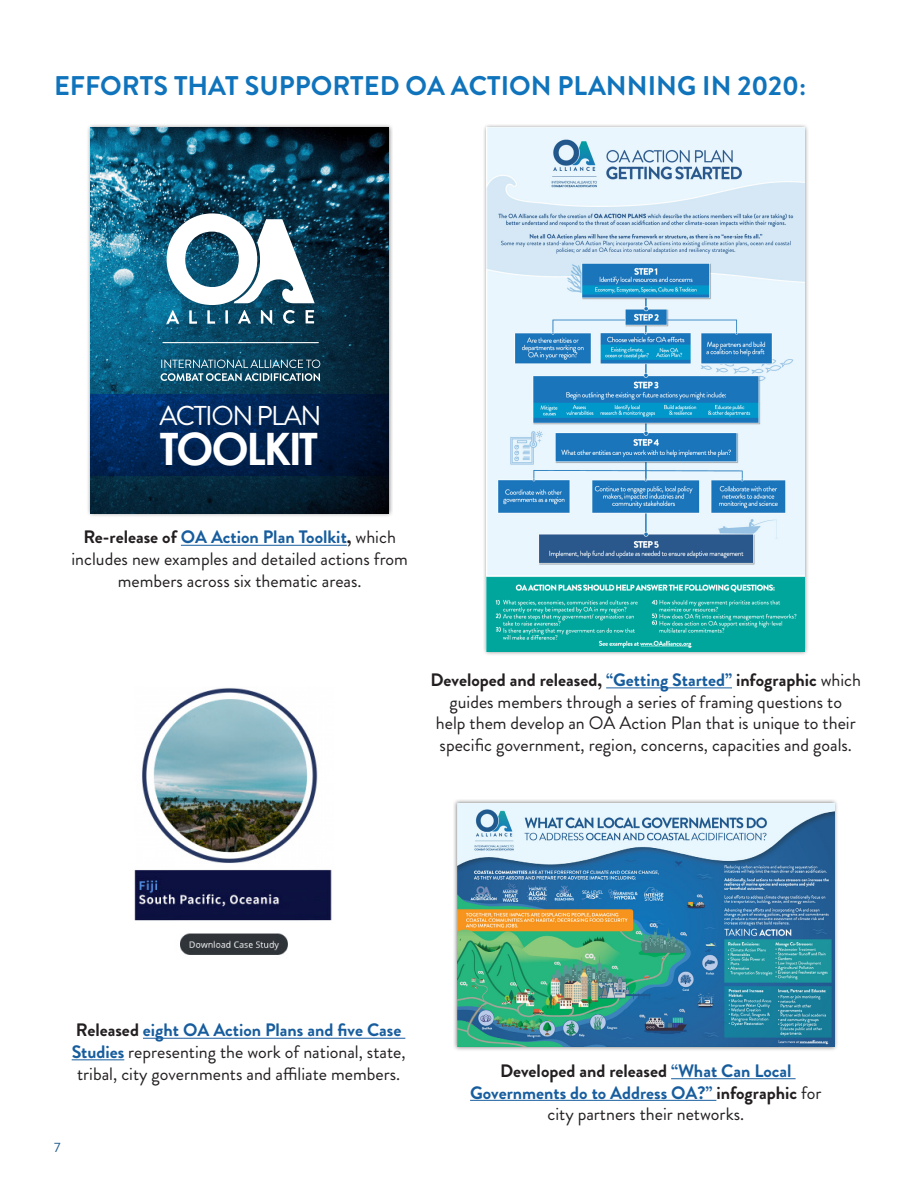
<style>
.page{position:relative;width:918px;height:1188px;background:#fff}
.page>*{position:absolute;margin:0;border:0;box-sizing:border-box;transform-origin:0 0}
.t1{font:700 44.7px "Century Gothic";letter-spacing:-.055em;color:#fff}
.t2{font:27.3px "Brandon Grotesque";letter-spacing:-.055em;color:#fff}
.t3{font:700 27px "Brandon Grotesque";color:#1074bc}
.t4{font:18px/21.6px "Brandon Grotesque";color:#231f20;text-align:center}
.t5{font:700 18px/21.6px "Brandon Grotesque";color:#175d9e;text-align:center}
.t6{font:13.5px "Brandon Grotesque";color:#1b588c}
.s1{font-weight:700}
.s2{font-weight:700;color:#175d9e}
.s3{color:#231f20}
.s4{font-weight:400;color:#231f20}
</style>
<div class="page">
<div style="left:87px;top:124px;width:306px;height:394px;background:#5a5a5d;opacity:.75"></div>
<img style="left:91px;top:128px;width:298px;height:385px">
<svg style="left:91px;top:394px;width:298px;height:81px;background:#00224f"></svg>
<svg style="left:166px;top:213px;width:149px;height:111px"></svg>
<svg style="left:161px;top:360px;width:159px;height:21px;background:#467388"></svg>
<hr style="left:162px;top:342px;width:157px;height:1px;background:#fff">
<hr style="left:181px;top:545px;width:166px;height:1px;background:#175d9e">
<hr style="left:671px;top:1078px;width:125px;height:1px;background:#175d9e">
<hr style="left:470px;top:1100px;width:246px;height:1px;background:#175d9e">
<div style="left:483px;top:124px;width:326px;height:531px;background:#5a5a5d;opacity:.75"></div>
<img style="left:487px;top:128px;width:318px;height:523px">
<hr style="left:606px;top:687px;width:126px;height:1px;background:#175d9e">
<div style="left:453px;top:799px;width:386px;height:253px;background:#57585a;opacity:.75"></div>
<img style="left:457px;top:803px;width:377px;height:244px">
<hr style="left:143px;top:1038px;width:262px;height:1px;background:#175d9e">
<hr style="left:72px;top:1059px;width:52px;height:1px;background:#175d9e">
<img style="left:134px;top:688px;width:198px;height:267px">
<p class="t3" style="left:54px;top:67px;width:754px">EFFORTS THAT SUPPORTED OA ACTION PLANNING IN 2020:</p>
<p class="t2" style="left:159px;top:397px;width:164px">ACTION PLAN</p>
<p class="t1" style="left:160px;top:420px;width:159px">TOOLKIT</p>
<p class="t4" style="left:72px;top:527px;width:338px"><span class="s1">Re-release of</span> <span class="s2">OA Action Plan Toolkit</span><span class="s1">,</span> which includes new examples and detailed actions from members across six thematic areas.</p>
<p class="t4" style="left:430px;top:669px;width:432px"><span class="s1">Developed and released,</span> <span class="s2">“Getting Started”</span> <span class="s1">infographic</span> which guides members through a series of framing questions to<br>help them develop an OA Action Plan that is unique to their specific government, region, concerns, capacities and goals.</p>
<p class="t4" style="left:72px;top:1020px;width:336px"><span class="s1">Released</span> <span class="s2">eight OA Action Plans and five Case<br>Studies</span> representing the work of national, state, tribal, city governments and affiliate members.</p>
<p class="t6" style="left:54px;top:1139px;width:8px">7</p>
<p class="t5" style="left:470px;top:1060px;width:353px"><span class="s3">Developed and released</span> “What Can Local<br>Governments do to Address OA?” <span class="s3">infographic</span> <span class="s4">for city partners their networks.</span></p>
</div>
